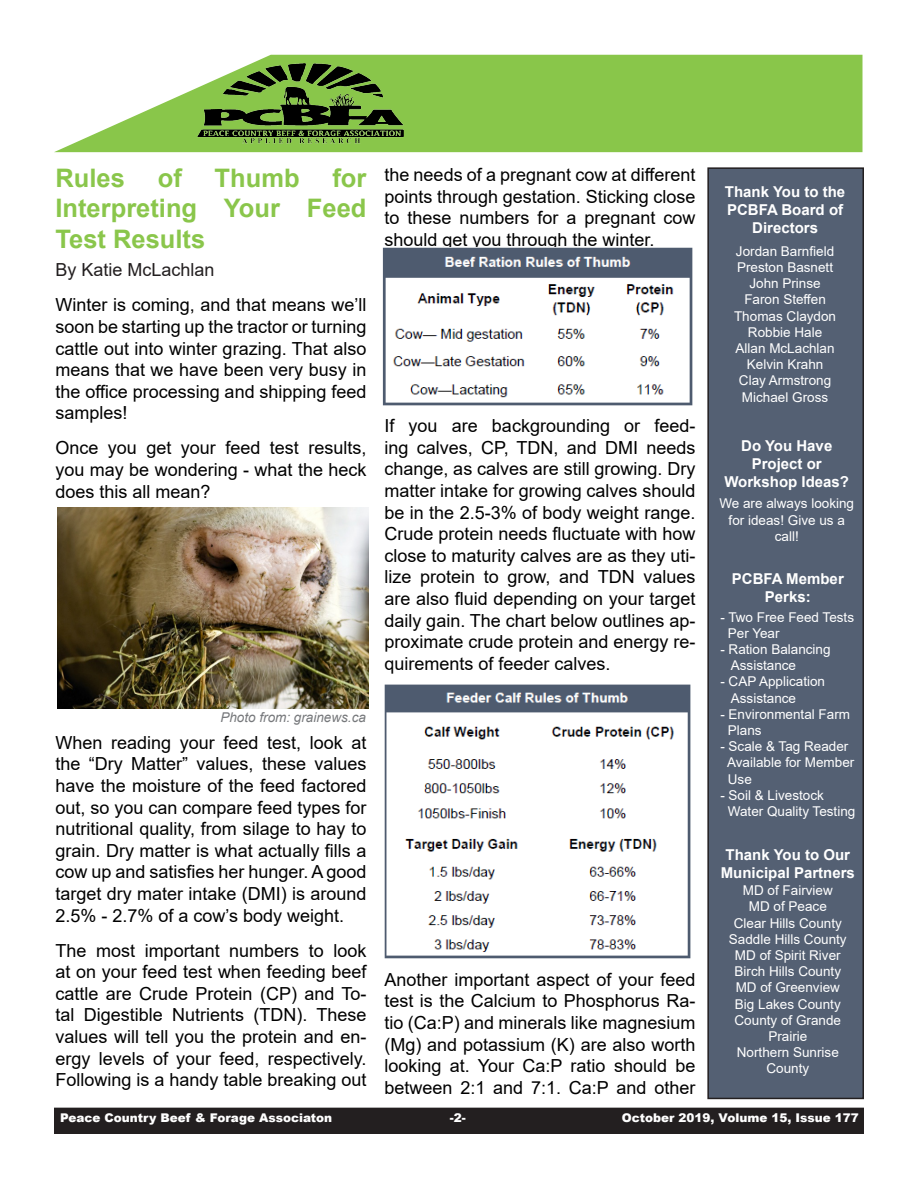
<style>
.page{position:relative;width:918px;height:1188px;background:#fff}
.page>*{position:absolute;margin:0;border:0;box-sizing:border-box;transform-origin:0 0}
.t1{font:700 25.5px/30.6px "Arial";color:#8ac64b;text-align:justify}
.t2{font:18px/21.6px "Arial";color:#000;text-align:justify}
.t3{font:18px "Arial";color:#231f20}
.t4{font:700 15px/18px "Arial";color:#fff;text-align:center}
.t5{font:13.5px/16.2px "Arial";color:#fff}
.t6{font:italic 13.5px "Arial";color:#76787b}
.t7{font:900 12px "Arial";color:#fff}
</style>
<div class="page">
<div style="left:55px;top:1108px;width:808px;height:25px;background:#231f20"></div>
<div style="left:54px;top:1108px;width:810px;height:26px;border:2px solid #231f20"></div>
<div style="left:708px;top:168px;width:155px;height:930px;background:#546073"></div>
<div style="left:707px;top:167px;width:157px;height:932px;border:2px solid #231f20"></div>
<svg style="left:54px;top:55px;width:809px;height:97px;fill:#89c64a"></svg>
<img style="left:197px;top:63px;width:207px;height:83px">
<img style="left:383px;top:248px;width:310px;height:158px">
<img style="left:384px;top:684px;width:307px;height:275px">
<img style="left:58px;top:507px;width:311px;height:202px">
<p class="t1" style="left:56px;top:163px;width:312px;text-indent:277px">for Interpreting Your Feed Test Results</p>
<p class="t3" style="left:56px;top:258px;width:161px">By Katie McLachlan</p>
<p class="t2" style="left:56px;top:294px;width:312px">Winter is coming, and that means we’ll soon be starting up the tractor or turning cattle out into winter grazing. That also means that we have been very busy in the office processing and shipping feed samples!</p>
<p class="t2" style="left:56px;top:437px;width:312px">Once you get your feed test results, you may be wondering - what the heck does this all mean?</p>
<p class="t1" style="left:56px;top:163px;width:71px">Rules</p>
<p class="t1" style="left:158px;top:163px;width:26px">of</p>
<p class="t1" style="left:215px;top:163px;width:86px">Thumb</p>
<p class="t6" style="left:220px;top:709px;width:147px">Photo from: grainews.ca</p>
<p class="t2" style="left:56px;top:732px;width:312px">When reading your feed test, look at the “Dry Matter” values, these values have the moisture of the feed factored out, so you can compare feed types for nutritional quality, from silage to hay to grain. Dry matter is what actually fills a cow up and satisfies her hunger. A good target dry mater intake (DMI) is around 2.5% - 2.7% of a cow’s body weight.</p>
<p class="t2" style="left:56px;top:939px;width:312px">The most important numbers to look at on your feed test when feeding beef cattle are Crude Protein (CP) and To&shy;tal Digestible Nutrients (TDN). These values will tell you the protein and en&shy;ergy levels of your feed, respectively.<br>Following is a handy table breaking out</p>
<p class="t2" style="left:384px;top:164px;width:312px">the needs of a pregnant cow at different points through gestation. Sticking close to these numbers for a pregnant cow should get you through the winter.</p>
<p class="t2" style="left:384px;top:415px;width:312px">If you are backgrounding or feed&shy;ing calves, CP, TDN, and DMI needs change, as calves are still growing. Dry matter intake for growing calves should be in the 2.5-3% of body weight range.<br>Crude protein needs fluctuate with how close to maturity calves are as they uti&shy;lize protein to grow, and TDN values are also fluid depending on your target daily gain. The chart below outlines ap&shy;proximate crude protein and energy re&shy;quirements of feeder calves.</p>
<p class="t2" style="left:384px;top:968px;width:312px">Another important aspect of your feed test is the Calcium to Phosphorus Ra&shy;tio (Ca:P) and minerals like magnesium (Mg) and potassium (K) are also worth looking at. Your Ca:P ratio should be between 2:1 and 7:1. Ca:P and other</p>
<p class="t4" style="left:725px;top:183px;width:122px">Thank You to the<br>PCBFA Board of<br>Directors</p>
<p class="t5" style="left:736px;top:243px;width:100px">Jordan Barnfield</p>
<p class="t5" style="left:737px;top:259px;width:98px">Preston Basnett</p>
<p class="t5" style="left:749px;top:275px;width:73px">John Prinse</p>
<p class="t5" style="left:744px;top:292px;width:83px">Faron Steffen</p>
<p class="t5" style="left:734px;top:308px;width:104px">Thomas Claydon</p>
<p class="t5" style="left:748px;top:324px;width:76px">Robbie Hale</p>
<p class="t5" style="left:736px;top:340px;width:101px">Allan McLachlan</p>
<p class="t5" style="left:747px;top:356px;width:78px">Kelvin Krahn</p>
<p class="t5" style="left:739px;top:373px;width:94px">Clay Armstrong</p>
<p class="t5" style="left:742px;top:389px;width:88px">Michael Gross</p>
<p class="t4" style="left:741px;top:437px;width:93px">Do You Have</p>
<p class="t4" style="left:752px;top:455px;width:72px">Project or</p>
<p class="t4" style="left:724px;top:473px;width:126px">Workshop Ideas?</p>
<p class="t5" style="left:719px;top:496px;width:136px;text-align:center">We are always looking for ideas! Give us a call!</p>
<p class="t4" style="left:732px;top:570px;width:113px">PCBFA Member<br>Perks:</p>
<p class="t5" style="left:728px;top:609px;width:128px;text-indent:-8px">- Two Free Feed Tests<br>Per Year</p>
<p class="t5" style="left:731px;top:641px;width:101px;text-indent:-11px">- Ration Balancing<br>Assistance</p>
<p class="t5" style="left:731px;top:674px;width:96px;text-indent:-11px">- CAP Application<br>Assistance</p>
<p class="t5" style="left:728px;top:706px;width:124px;text-indent:-8px">- Environmental Farm<br>Plans</p>
<p class="t5" style="left:727px;top:738px;width:129px;text-indent:-7px">- Scale &amp; Tag Reader<br>Available for Member<br>Use</p>
<p class="t5" style="left:728px;top:787px;width:129px;text-indent:-7px">- Soil &amp; Livestock<br>Water Quality Testing</p>
<p class="t4" style="left:721px;top:846px;width:136px">Thank You to Our<br>Municipal Partners</p>
<p class="t5" style="left:743px;top:882px;width:92px">MD of Fairview</p>
<p class="t5" style="left:749px;top:899px;width:80px">MD of Peace</p>
<p class="t5" style="left:734px;top:915px;width:110px">Clear Hills County</p>
<p class="t5" style="left:729px;top:931px;width:119px">Saddle Hills County</p>
<p class="t5" style="left:735px;top:947px;width:107px">MD of Spirit River</p>
<p class="t5" style="left:735px;top:963px;width:108px">Birch Hills County</p>
<p class="t5" style="left:736px;top:980px;width:106px">MD of Greenview</p>
<p class="t5" style="left:735px;top:996px;width:107px">Big Lakes County</p>
<p class="t5" style="left:735px;top:1012px;width:108px;text-align:center">County of Grande<br>Prairie</p>
<p class="t5" style="left:737px;top:1044px;width:104px;text-align:center">Northern Sunrise<br>County</p>
<p class="t7" style="left:60px;top:1109px;width:274px">Peace Country Beef &amp; Forage Associaton</p>
<p class="t7" style="left:450px;top:1109px;width:17px">-2-</p>
<p class="t7" style="left:622px;top:1109px;width:238px">October 2019, Volume 15, Issue 177</p>
</div>
